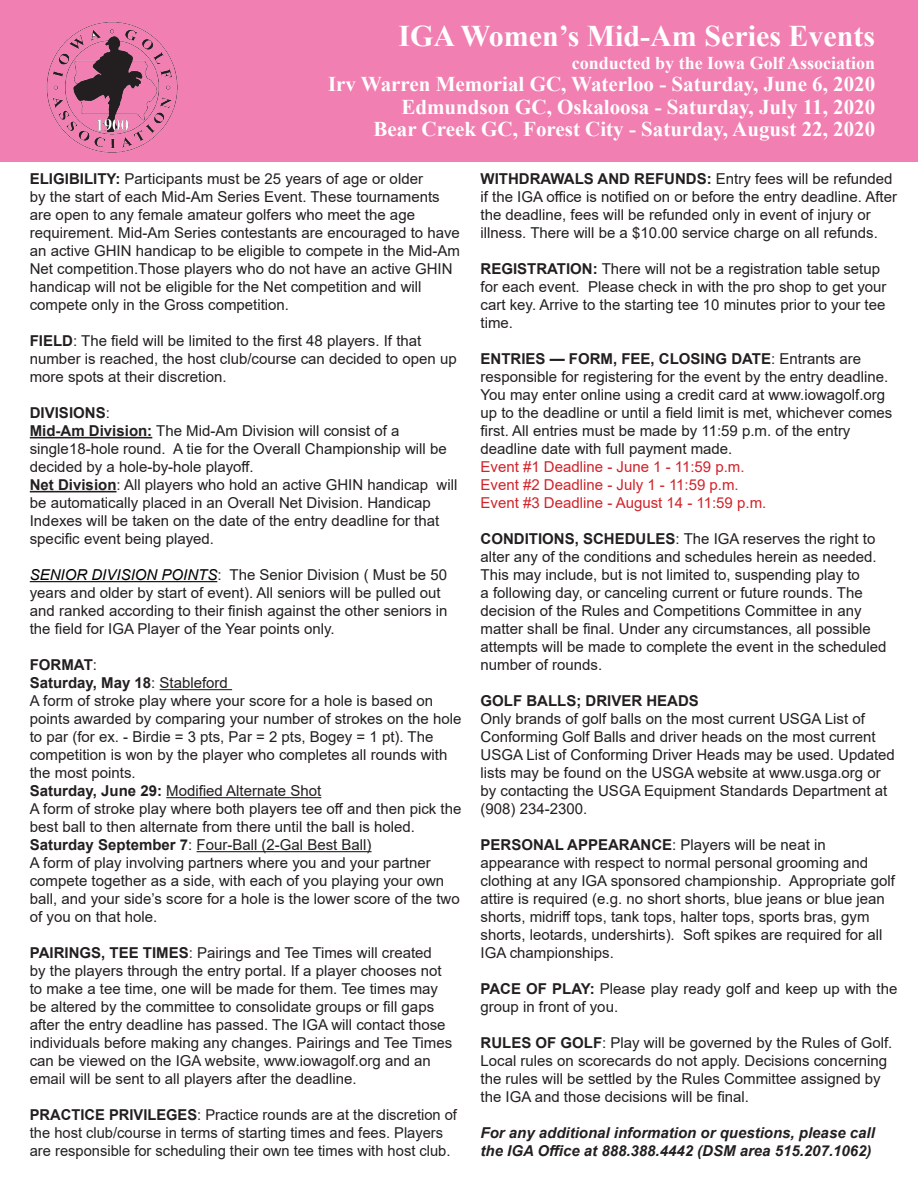
<style>
.page{position:relative;width:918px;height:1188px;background:#fff}
.page>*{position:absolute;margin:0;border:0;box-sizing:border-box;transform-origin:0 0}
.t1{font:700 30px "Times New Roman";color:#fff}
.t2{font:700 21px "Times New Roman";color:#fff}
.t3{font:700 18px "Times New Roman";color:#fff}
.t4{font:15px/18px "Arial";color:#231f20}
.t5{font:italic 700 15px/18px "Arial";color:#231f20}
.t6{font:700 15px "Arial";color:#231f20}
.s1{font-weight:700}
.s2{font-weight:400}
.s3{font-style:italic;color:#000}
.s4{color:#d1232a}
</style>
<div class="page">
<hr style="left:30px;top:437px;width:122px;height:1px;background:#231f20">
<hr style="left:30px;top:491px;width:87px;height:1px;background:#231f20">
<hr style="left:30px;top:581px;width:187px;height:1px;background:#000">
<hr style="left:160px;top:689px;width:72px;height:1px;background:#231f20">
<hr style="left:166px;top:797px;width:155px;height:1px;background:#231f20">
<hr style="left:197px;top:851px;width:175px;height:1px;background:#231f20">
<div style="left:0;top:0;width:918px;height:162px;background:#f17fb1"></div>
<img style="left:46px;top:22px;width:132px;height:131px">
<p class="t1" style="left:399px;top:14px;width:478px">IGA Women’s Mid-Am Series Events</p>
<p class="t3" style="left:572px;top:50px;width:305px">conducted by the Iowa Golf Association</p>
<p class="t2" style="left:328px;top:69px;width:549px">Irv Warren Memorial GC, Waterloo - Saturday, June 6, 2020</p>
<p class="t2" style="left:401px;top:91px;width:475px">Edmundson GC, Oskaloosa - Saturday, July 11, 2020</p>
<p class="t2" style="left:374px;top:114px;width:503px">Bear Creek GC, Forest City - Saturday, August 22, 2020</p>
<p class="t4" style="left:30px;top:170px;width:432px"><span class="s1">ELIGIBILITY:</span> Participants must be 25 years of age or older<br>by the start of each Mid-Am Series Event. These tournaments are open to any female amateur golfers who meet the age requirement. Mid-Am Series contestants are encouraged to have an active GHIN handicap to be eligible to compete in the Mid-Am Net competition.Those players who do not have an active GHIN handicap will not be eligible for the Net competition and will compete only in the Gross competition.</p>
<p class="t4" style="left:30px;top:332px;width:428px"><span class="s1">FIELD</span>: The field will be limited to the first 48 players. If that number is reached, the host club/course can decided to open up more spots at their discretion.</p>
<p class="t6" style="left:30px;top:402px;width:82px">DIVISIONS<span class="s2">:</span></p>
<p class="t4" style="left:30px;top:422px;width:418px"><span class="s1">Mid-Am Division:</span> The Mid-Am Division will consist of a single18-hole round. A tie for the Overall Championship will be decided by a hole-by-hole playoff.</p>
<p class="t4" style="left:30px;top:476px;width:429px"><span class="s1">Net Division</span>: All players who hold an active GHIN handicap will be automatically placed in an Overall Net Division. Handicap Indexes will be taken on the date of the entry deadline for that specific event being played.</p>
<p class="t4" style="left:30px;top:566px;width:419px"><span class="s3">SENIOR DIVISION POINTS</span>: The Senior Division ( Must be 50 years and older by start of event). All seniors will be pulled out and ranked according to their finish against the other seniors in the field for IGA Player of the Year points only.</p>
<p class="t6" style="left:30px;top:654px;width:69px">FORMAT<span class="s2">:</span></p>
<p class="t6" style="left:30px;top:672px;width:200px">Saturday, May 18<span class="s2">: Stableford</span></p>
<p class="t4" style="left:30px;top:692px;width:433px">A form of stroke play where your score for a hole is based on points awarded by comparing your number of strokes on the hole to par (for ex. - Birdie = 3 pts, Par = 2 pts, Bogey = 1 pt). The competition is won by the player who completes all rounds with the most points.<br><span class="s1">Saturday, June 29:</span> Modified Alternate Shot</p>
<p class="t4" style="left:30px;top:800px;width:433px">A form of stroke play where both players tee off and then pick the best ball to then alternate from there until the ball is holed.</p>
<p class="t4" style="left:30px;top:836px;width:431px"><span class="s1">Saturday September 7</span>: Four-Ball (2-Gal Best Ball)<br>A form of play involving partners where you and your partner compete together as a side, with each of you playing your own ball, and your side’s score for a hole is the lower score of the two of you on that hole.</p>
<p class="t4" style="left:30px;top:944px;width:424px"><span class="s1">PAIRINGS, TEE TIMES</span>: Pairings and Tee Times will created<br>by the players through the entry portal. If a player chooses not to make a tee time, one will be made for them. Tee times may be altered by the committee to consolidate groups or fill gaps after the entry deadline has passed. The IGA will contact those individuals before making any changes. Pairings and Tee Times can be viewed on the IGA website, www.iowagolf.org and an email will be sent to all players after the deadline.</p>
<p class="t4" style="left:30px;top:1106px;width:429px"><span class="s1">PRACTICE PRIVILEGES</span>: Practice rounds are at the discretion of the host club/course in terms of starting times and fees. Players are responsible for scheduling their own tee times with host club.</p>
<p class="t4" style="left:481px;top:170px;width:418px"><span class="s1">WITHDRAWALS AND REFUNDS:</span> Entry fees will be refunded if the IGA office is notified on or before the entry deadline. After the deadline, fees will be refunded only in event of injury or illness. There will be a $10.00 service charge on all refunds.</p>
<p class="t4" style="left:481px;top:260px;width:408px"><span class="s1">REGISTRATION:</span> There will not be a registration table setup for each event. Please check in with the pro shop to get your cart key. Arrive to the starting tee 10 minutes prior to your tee time.</p>
<p class="t4" style="left:481px;top:350px;width:413px"><span class="s1">ENTRIES — FORM, FEE, CLOSING DATE</span>: Entrants are responsible for registering for the event by the entry deadline.<br>You may enter online using a credit card at www.iowagolf.org up to the deadline or until a field limit is met, whichever comes first. All entries must be made by 11:59 p.m. of the entry deadline date with full payment made.<br><span class="s4">Event #1 Deadline - June 1 - 11:59 p.m.<br>Event #2 Deadline - July 1 - 11:59 p.m.<br>Event #3 Deadline - August 14 - 11:59 p.m.</span></p>
<p class="t4" style="left:481px;top:530px;width:408px"><span class="s1">CONDITIONS, SCHEDULES</span>: The IGA reserves the right to alter any of the conditions and schedules herein as needed.<br>This may include, but is not limited to, suspending play to<br>a following day, or canceling current or future rounds. The decision of the Rules and Competitions Committee in any matter shall be final. Under any circumstances, all possible attempts will be made to complete the event in the scheduled number of rounds.</p>
<p class="t6" style="left:481px;top:690px;width:220px">GOLF BALLS; DRIVER HEADS</p>
<p class="t4" style="left:481px;top:710px;width:416px">Only brands of golf balls on the most current USGA List of Conforming Golf Balls and driver heads on the most current USGA List of Conforming Driver Heads may be used. Updated lists may be found on the USGA website at www.usga.org or by contacting the USGA Equipment Standards Department at (908) 234-2300.</p>
<p class="t4" style="left:481px;top:836px;width:416px"><span class="s1">PERSONAL APPEARANCE</span>: Players will be neat in appearance with respect to normal personal grooming and clothing at any IGA sponsored championship. Appropriate golf attire is required (e.g. no short shorts, blue jeans or blue jean shorts, midriff tops, tank tops, halter tops, sports bras, gym shorts, leotards, undershirts). Soft spikes are required for all IGA championships.</p>
<p class="t4" style="left:481px;top:980px;width:418px"><span class="s1">PACE OF PLAY:</span> Please play ready golf and keep up with the group in front of you.</p>
<p class="t4" style="left:481px;top:1034px;width:413px"><span class="s1">RULES OF GOLF</span>: Play will be governed by the Rules of Golf.<br>Local rules on scorecards do not apply. Decisions concerning the rules will be settled by the Rules Committee assigned by the IGA and those decisions will be final.</p>
<p class="t5" style="left:481px;top:1124px;width:396px">For any additional information or questions, please call the IGA Office at 888.388.4442 (DSM area 515.207.1062)</p>
</div>
